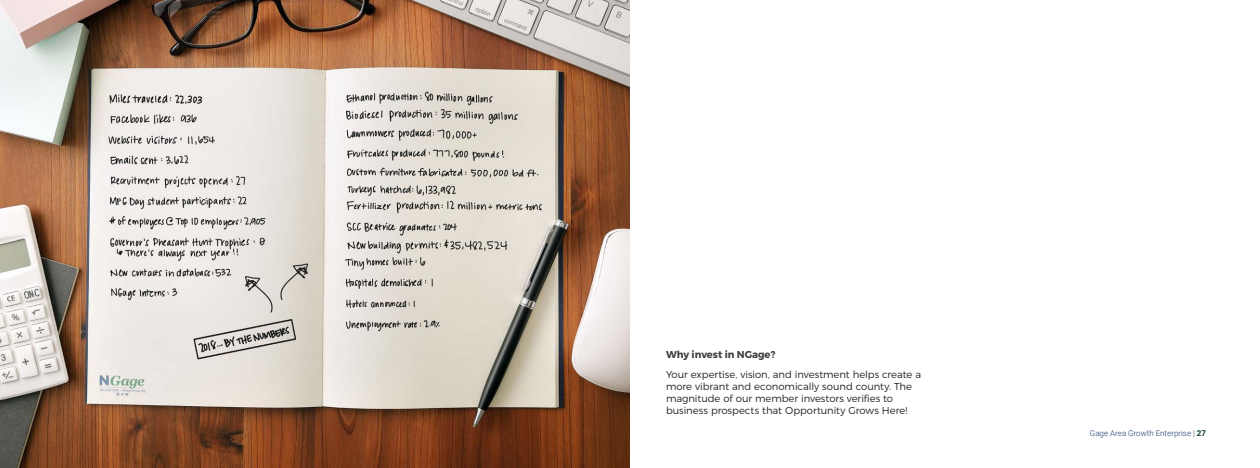
<style>
.page{position:relative;width:1260px;height:468px;background:#fff}
.page>*{position:absolute;margin:0;border:0;box-sizing:border-box;transform-origin:0 0}
.Paragraph_Style_1{font:300 10px/12px "Montserrat";letter-spacing:-.005em;color:#231f20}
.t1{font:700 10px "Montserrat";color:#3e3e3f}
.t2{font:300 8px "Roboto";color:#1a3e6c}
.s1{color:#231f20}
.s2{font-weight:700;color:#0c3834}
</style>
<div class="page">
<img style="left:0;top:0;width:630px;height:468px">
<p class="t1" style="left:666px;top:349px;width:111px">Why invest in NGage?</p>
<p class="Paragraph_Style_1" style="left:666px;top:368px;width:257px">Your expertise, vision, and investment helps create a more vibrant and economically sound county. The magnitude of our member investors verifies to business prospects that Opportunity Grows Here!</p>
<p class="t2" style="left:1090px;top:428px;width:118px">Gage Area Growth Enterprise <span class="s1">|</span> <span class="s2">27</span></p>
</div>
